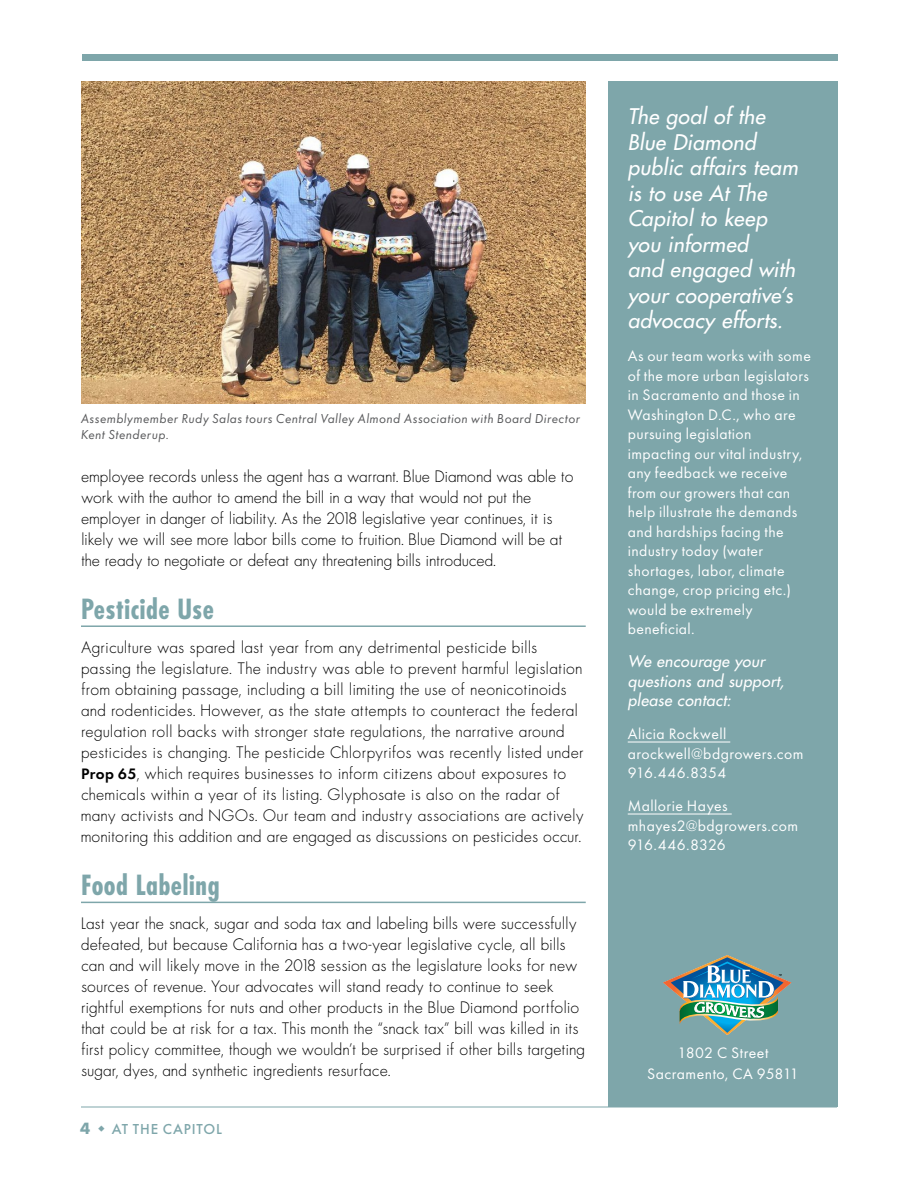
<style>
.page{position:relative;width:918px;height:1188px;background:#fff}
.page>*{position:absolute;margin:0;border:0;box-sizing:border-box;transform-origin:0 0}
.t1{font:700 condensed 27px "Futura";letter-spacing:.02em;color:#7ea6aa}
.t2{font:italic 21px/25.5px "Futura";letter-spacing:.015em;color:#fff}
.t3{font:300 15.75px/21px "Futura";letter-spacing:.015em;color:#000}
.t4{font:15.75px/19.5px "Futura";letter-spacing:.025em;color:#fff}
.t5{font:italic 15.75px/19.5px "Futura";letter-spacing:.02em;color:#fff}
.t6{font:15px "Futura Mdm";letter-spacing:.06em;color:#7ea6aa}
.t7{font:700 15px "Futura";color:#7ea6aa}
.t8{font:13.5px/16.2px "Futura Itlic";letter-spacing:.035em;color:#58595b}
.s1{font-family:"Futura Bld";font-weight:400}
</style>
<div class="page">
<div style="left:608px;top:81px;width:230px;height:1026px;background:#7ea6aa"></div>
<hr style="left:628px;top:742px;width:102px;height:1px;background:#fff">
<hr style="left:628px;top:814px;width:104px;height:1px;background:#fff">
<img style="left:663px;top:955px;width:129px;height:80px">
<img style="left:81px;top:81px;width:505px;height:322px">
<hr style="left:81px;top:625px;width:505px;height:2px;background:#7ea6aa">
<hr style="left:81px;top:902px;width:505px;height:1px;background:#7ea6aa">
<hr style="left:81px;top:1107px;width:756px;height:1px;background:#7ea6aa">
<div style="left:82px;top:54px;width:756px;height:7px;background:#7ea6aa"></div>
<p class="t8" style="left:81px;top:411px;width:501px">Assemblymember Rudy Salas tours Central Valley Almond Association with Board Director<br>Kent Stenderup.</p>
<p class="t3" style="left:81px;top:466px;width:494px">employee records unless the agent has a warrant. Blue Diamond was able to work with the author to amend the bill in a way that would not put the employer in danger of liability. As the 2018 legislative year continues, it is likely we will see more labor bills come to fruition. Blue Diamond will be at the ready to negotiate or defeat any threatening bills introduced.</p>
<h1 class="t1" style="left:81px;top:591px;width:134px">Pesticide Use</h1>
<p class="t3" style="left:81px;top:637px;width:504px">Agriculture was spared last year from any detrimental pesticide bills passing the legislature. The industry was able to prevent harmful legislation from obtaining passage, including a bill limiting the use of neonicotinoids and rodenticides. However, as the state attempts to counteract the federal regulation roll backs with stronger state regulations, the narrative around pesticides is changing. The pesticide Chlorpyrifos was recently listed under <span class="s1">Prop 65</span>, which requires businesses to inform citizens about exposures to chemicals within a year of its listing. Glyphosate is also on the radar of many activists and NGOs. Our team and industry associations are actively monitoring this addition and are engaged as discussions on pesticides occur.</p>
<h1 class="t1" style="left:81px;top:867px;width:140px">Food Labeling</h1>
<p class="t3" style="left:81px;top:913px;width:505px">Last year the snack, sugar and soda tax and labeling bills were successfully defeated, but because California has a two-year legislative cycle, all bills can and will likely move in the 2018 session as the legislature looks for new sources of revenue. Your advocates will stand ready to continue to seek rightful exemptions for nuts and other products in the Blue Diamond portfolio that could be at risk for a tax. This month the “snack tax” bill was killed in its first policy committee, though we wouldn’t be surprised if other bills targeting sugar, dyes, and synthetic ingredients resurface.</p>
<p class="t7" style="left:80px;top:1118px;width:12px">4</p>
<p class="t6" style="left:112px;top:1119px;width:112px">AT THE CAPITOL</p>
<h2 class="t2" style="left:628px;top:104px;width:172px">The goal of the<br>Blue Diamond public affairs team is to use At The<br>Capitol to keep you informed<br>and engaged with your cooperative’s advocacy efforts.</h2>
<p class="t4" style="left:628px;top:348px;width:185px">As our team works with some of the more urban legislators in Sacramento and those in<br>Washington D.C., who are pursuing legislation impacting our vital industry, any feedback we receive from our growers that can help illustrate the demands and hardships facing the industry today (water shortages, labor, climate change, crop pricing etc.) would be extremely beneficial.</p>
<p class="t5" style="left:628px;top:652px;width:158px">We encourage your questions and support, please contact:</p>
<p class="t4" style="left:628px;top:726px;width:177px">Alicia Rockwell arockwell@bdgrowers.com<br>916.446.8354</p>
<p class="t4" style="left:628px;top:798px;width:172px">Mallorie Hayes mhayes2@bdgrowers.com<br>916.446.8326</p>
<p class="t4" style="left:647px;top:1044px;width:153px;line-height:21px;text-align:center">1802 C Street<br>Sacramento, CA 95811</p>
</div>
